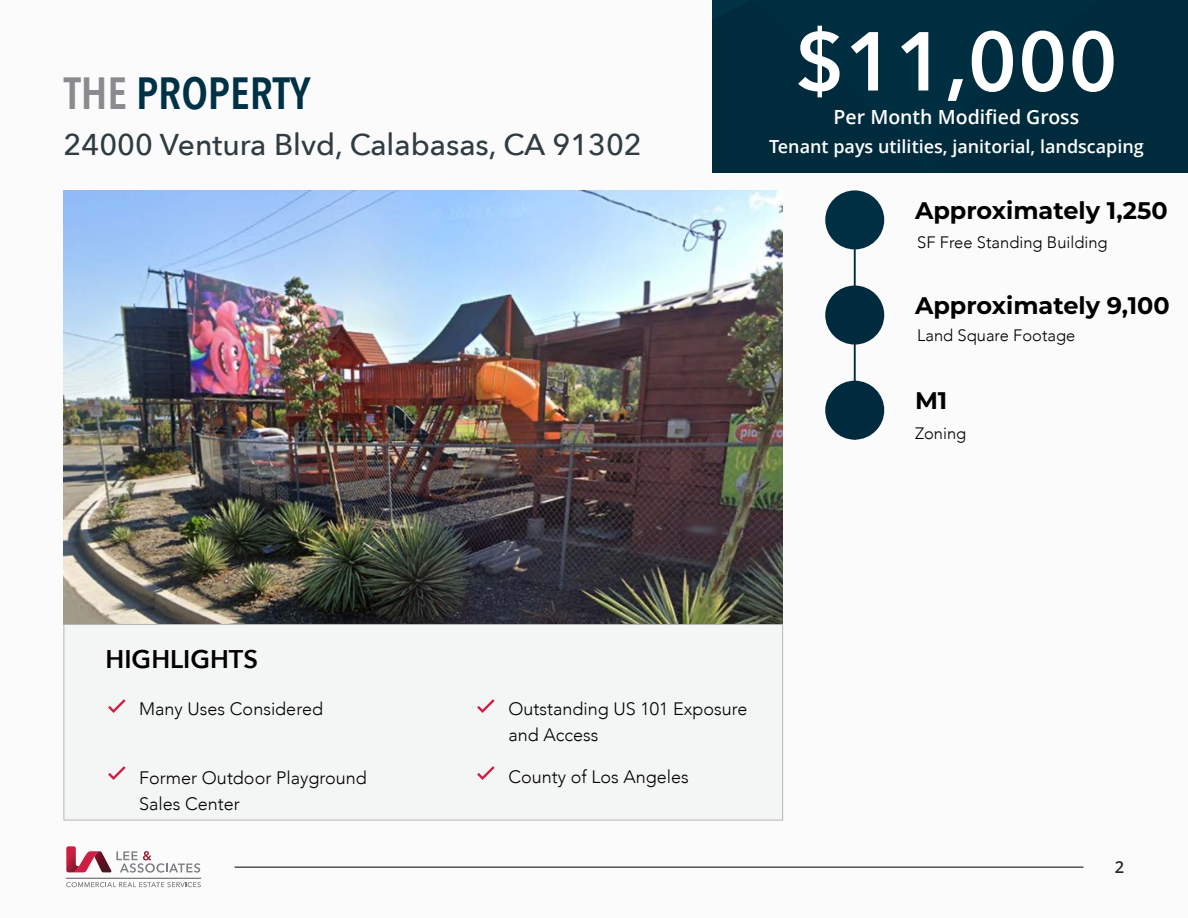
<style>
.page{position:relative;width:1188px;height:918px;background:#fbfbfb}
.page>*{position:absolute;margin:0;border:0;box-sizing:border-box;transform-origin:0 0}
.t1{font:600 82.5px "Avenir Next";color:#fff}
.t2{font:600 45px "Avenir Next Condensed";color:#003145}
.t3{font:500 30px "Avenir Next";color:#2f3c42}
.t4{font:600 25.5px "Avenir Next";color:#000}
.t5{font:700 24px "Montserrat";color:#000}
.t6{font:600 19.5px "Open Sans";color:#fff}
.t7{font:300 18px/25.5px "Avenir";color:#000}
.t8{font:600 18px "Open Sans";color:#fff}
.t9{font:300 16.5px "Avenir";color:#000}
.t10{font:600 16.5px "Open Sans";color:#292829}
.s1{color:#898b8e}
</style>
<div class="page">
<hr style="left:235px;top:867px;width:848px;height:1px;background:#000">
<svg style="left:66px;top:846px;width:134px;height:27px"></svg>
<hr style="left:66px;top:878px;width:135px;height:1px;background:#7e8083">
<svg style="left:66px;top:882px;width:135px;height:5px"></svg>
<img style="left:64px;top:190px;width:719px;height:434px">
<div style="left:64px;top:624px;width:719px;height:196px;background:#f4f5f5;border:1px solid #b4b6b8"></div>
<hr style="left:854px;top:248px;width:2px;height:192px;background:#002b3e">
<div style="left:825px;top:190px;width:59px;height:59px;background:#002e42;border-radius:50%"></div>
<div style="left:825px;top:381px;width:59px;height:59px;background:#002b3e;border-radius:50%"></div>
<div style="left:825px;top:286px;width:59px;height:59px;background:#002b3e;border-radius:50%"></div>
<svg style="left:108px;top:699px;width:18px;height:14px"></svg>
<svg style="left:477px;top:699px;width:18px;height:14px"></svg>
<svg style="left:108px;top:766px;width:18px;height:14px"></svg>
<svg style="left:477px;top:766px;width:18px;height:14px"></svg>
<div style="left:713px;top:0;width:475px;height:172px;background:#002b3d"></div>
<div style="left:753px;top:0;width:353px;height:148px;background:#002b3d"></div>
<h2 class="t2" style="left:64px;top:54px;width:248px"><span class="s1">THE</span> PROPERTY</h2>
<h3 class="t3" style="left:64px;top:119px;width:580px">24000 Ventura Blvd, Calabasas, CA 91302</h3>
<h1 class="t1" style="left:795px;top:-9px;width:325px">$11,000</h1>
<p class="t6" style="left:834px;top:103px;width:247px">Per Month Modified Gross</p>
<p class="t8" style="left:769px;top:134px;width:376px">Tenant pays utilities, janitorial, landscaping</p>
<h3 class="t5" style="left:915px;top:193px;width:254px">Approximately 1,250</h3>
<p class="t9" style="left:917px;top:233px;width:192px">SF Free Standing Building</p>
<h3 class="t5" style="left:915px;top:288px;width:256px">Approximately 9,100</h3>
<p class="t9" style="left:917px;top:325px;width:160px">Land Square Footage</p>
<h3 class="t5" style="left:915px;top:383px;width:34px">M1</h3>
<p class="t9" style="left:915px;top:423px;width:53px">Zoning</p>
<h3 class="t4" style="left:106px;top:637px;width:154px">HIGHLIGHTS</h3>
<p class="t7" style="left:139px;top:696px;width:185px">Many Uses Considered</p>
<p class="t7" style="left:508px;top:696px;width:241px">Outstanding US 101 Exposure and Access</p>
<p class="t7" style="left:139px;top:765px;width:229px">Former Outdoor Playground<br>Sales Center</p>
<p class="t7" style="left:508px;top:764px;width:182px">County of Los Angeles</p>
<p class="t10" style="left:1115px;top:856px;width:11px">2</p>
</div>
